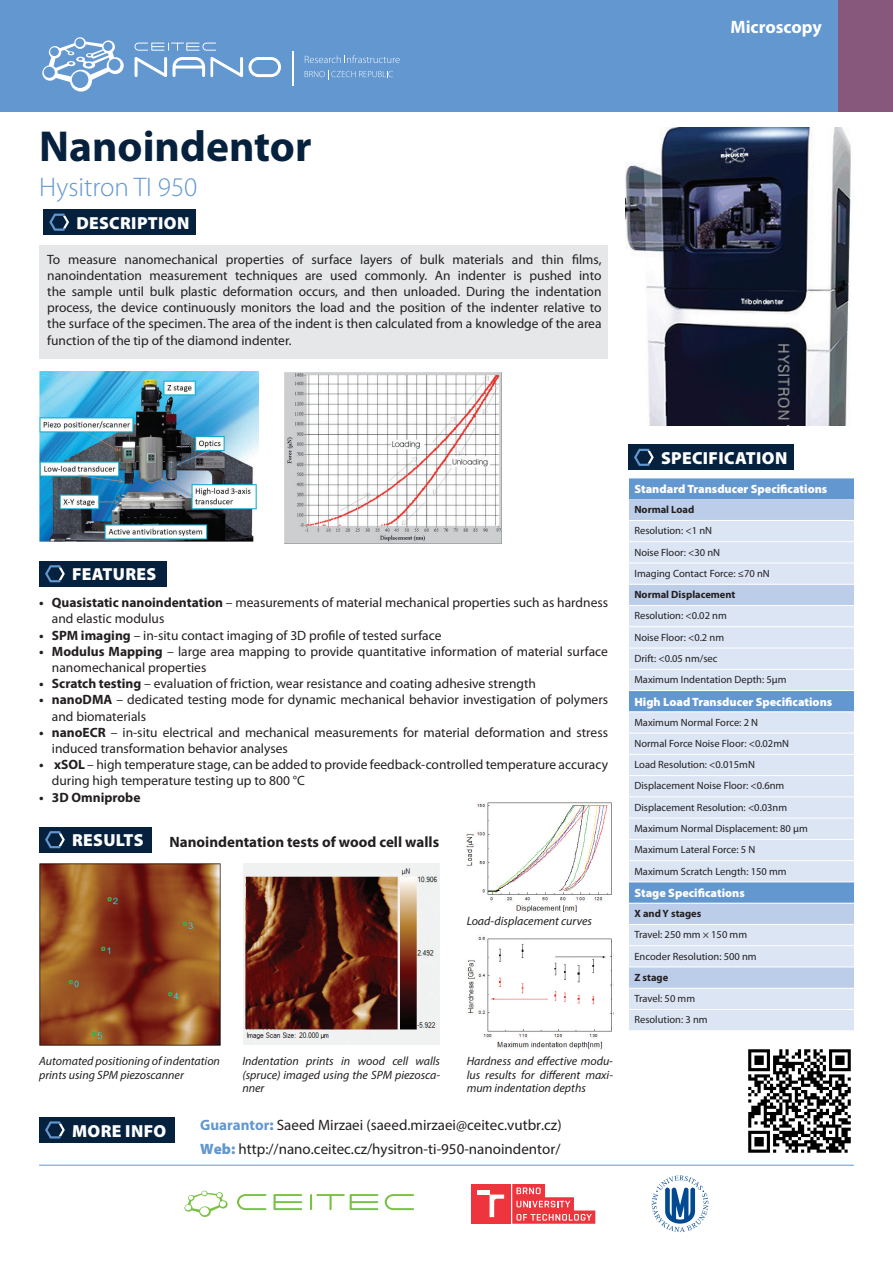
<style>
.page{position:relative;width:893px;height:1263px;background:#fff}
.page>*{position:absolute;margin:0;border:0;box-sizing:border-box;transform-origin:0 0}
.t1{font:700 43.5px "Myriad Pro";color:#05213e}
.t2{font:300 27px "Myriad Pro";color:#6297d0}
.t3{font:700 18px "Myriad Pro";color:#fff}
.t4{font:900 17.55px "Myriad Pro";letter-spacing:.02em;color:#fff}
.t5{font:15px "Myriad Pro";color:#231f20}
.t6{font:700 15px "Myriad Pro";color:#231f20}
.t7{font:13.5px/16.2px "Myriad Pro";color:#231f20}
.t8{font:700 13.5px "Myriad Pro";color:#231f20}
.t9{font:italic 12px/13.5px "Myriad Pro";color:#231f20;text-align:justify}
.t10{font:900 12px "Myriad Pro";color:#fff}
.t11{font:10.5px/21.3px "Myriad Pro";color:#231f20}
.t12{font:700 10.5px "Myriad Pro";color:#231f20}
.s1{font-weight:700}
.s2{font-weight:700;color:#6297d0}
.s3{font-weight:900;color:#6297d0}
</style>
<div class="page">
<div style="left:39px;top:245px;width:569px;height:114px;background:#e6e7e9"></div>
<div style="left:0;top:0;width:893px;height:111px;background:#6297d0"></div>
<svg style="left:42px;top:37px;width:82px;height:55px"></svg>
<svg style="left:135px;top:43px;width:81px;height:8px"></svg>
<svg style="left:135px;top:57px;width:32px;height:20px"></svg>
<svg style="left:173px;top:57px;width:32px;height:20px"></svg>
<svg style="left:211px;top:57px;width:70px;height:20px"></svg>
<hr style="left:292px;top:51px;width:2px;height:35px;background:#fff">
<svg style="left:305px;top:55px;width:95px;height:8px"></svg>
<svg style="left:305px;top:70px;width:88px;height:9px"></svg>
<div style="left:39px;top:1117px;width:136px;height:26px;background:#05213e"></div>
<svg style="left:45px;top:1121px;width:20px;height:17px"></svg>
<div style="left:628px;top:444px;width:166px;height:26px;background:#05213e"></div>
<svg style="left:634px;top:449px;width:20px;height:17px"></svg>
<hr style="left:39px;top:1165px;width:815px;height:1px;background:#6297d0">
<svg style="left:184px;top:1191px;width:44px;height:26px"></svg>
<svg style="left:237px;top:1194px;width:177px;height:16px"></svg>
<svg style="left:652px;top:1175px;width:56px;height:57px"></svg>
<svg style="left:512px;top:1184px;width:83px;height:40px"></svg>
<div style="left:471px;top:1184px;width:40px;height:40px;background:#ee343d"></div>
<hr style="left:477px;top:1190px;width:13px;height:4px;background:#fff">
<svg style="left:490px;top:1194px;width:14px;height:23px"></svg>
<div style="left:629px;top:478px;width:225px;height:21px;background:#6297d0"></div>
<div style="left:629px;top:499px;width:225px;height:21px;background:#bccde9"></div>
<svg style="left:629px;top:521px;width:225px;height:509px;background:#cddbef"></svg>
<hr style="left:628px;top:541px;width:227px;height:1px;background:#fff">
<hr style="left:628px;top:563px;width:227px;height:1px;background:#fff">
<hr style="left:628px;top:584px;width:227px;height:1px;background:#fff">
<hr style="left:628px;top:605px;width:227px;height:1px;background:#fff">
<hr style="left:628px;top:626px;width:227px;height:1px;background:#fff">
<hr style="left:628px;top:648px;width:227px;height:1px;background:#fff">
<hr style="left:628px;top:669px;width:227px;height:1px;background:#fff">
<hr style="left:628px;top:690px;width:227px;height:1px;background:#fff">
<hr style="left:628px;top:711px;width:227px;height:1px;background:#fff">
<hr style="left:628px;top:733px;width:227px;height:1px;background:#fff">
<hr style="left:628px;top:754px;width:227px;height:1px;background:#fff">
<hr style="left:628px;top:775px;width:227px;height:1px;background:#fff">
<hr style="left:628px;top:796px;width:227px;height:1px;background:#fff">
<hr style="left:628px;top:818px;width:227px;height:1px;background:#fff">
<hr style="left:628px;top:839px;width:227px;height:1px;background:#fff">
<hr style="left:628px;top:860px;width:227px;height:1px;background:#fff">
<hr style="left:628px;top:945px;width:227px;height:1px;background:#fff">
<hr style="left:628px;top:966px;width:227px;height:1px;background:#fff">
<hr style="left:628px;top:988px;width:227px;height:1px;background:#fff">
<hr style="left:628px;top:1009px;width:227px;height:1px;background:#fff">
<hr style="left:628px;top:881px;width:227px;height:1px;background:#fff">
<hr style="left:628px;top:903px;width:227px;height:1px;background:#fff">
<hr style="left:628px;top:924px;width:227px;height:1px;background:#fff">
<img style="left:39px;top:864px;width:181px;height:181px">
<img style="left:466px;top:802px;width:146px;height:110px">
<img style="left:467px;top:936px;width:145px;height:113px">
<img style="left:39px;top:372px;width:220px;height:170px">
<img style="left:285px;top:372px;width:217px;height:171px">
<img style="left:243px;top:864px;width:196px;height:181px">
<img style="left:625px;top:128px;width:226px;height:297px">
<div style="left:39px;top:561px;width:128px;height:26px;background:#05213e"></div>
<svg style="left:45px;top:565px;width:20px;height:17px"></svg>
<div style="left:39px;top:827px;width:113px;height:26px;background:#05213e"></div>
<svg style="left:45px;top:831px;width:20px;height:17px"></svg>
<div style="left:43px;top:209px;width:153px;height:26px;background:#05213e"></div>
<svg style="left:49px;top:214px;width:20px;height:17px"></svg>
<div style="left:839px;top:0;width:54px;height:111px;background:#87587c"></div>
<img style="left:748px;top:1049px;width:103px;height:104px">
<h1 class="t1" style="left:39px;top:118px;width:274px">Nanoindentor</h1>
<h2 class="t2" style="left:39px;top:172px;width:160px">Hysitron TI 950</h2>
<p class="t4" style="left:76px;top:213px;width:114px">DESCRIPTION</p>
<p class="t7" style="left:47px;top:251px;width:556px;text-align:justify">To measure nanomechanical properties of surface layers of bulk materials and thin films, nanoindentation measurement techniques are used commonly. An indenter is pushed into the sample until bulk plastic deformation occurs, and then unloaded. During the indentation process, the device continuously monitors the load and the position of the indenter relative to the surface of the specimen. The area of the indent is then calculated from a knowledge of the area function of the tip of the diamond indenter.</p>
<h3 class="t3" style="left:730px;top:15px;width:93px">Microscopy</h3>
<p class="t4" style="left:72px;top:564px;width:86px">FEATURES</p>
<p class="t7" style="left:52px;top:594px;width:558px;text-indent:-13px"><span class="s1">• Quasistatic nanoindentation</span> – measurements of material mechanical properties such as hardness and elastic modulus</p>
<p class="t7" style="left:39px;top:627px;width:404px"><span class="s1">• SPM imaging</span> – in-situ contact imaging of 3D profile of tested surface</p>
<p class="t7" style="left:52px;top:643px;width:558px;text-indent:-13px"><span class="s1">• Modulus Mapping</span> – large area mapping to provide quantitative information of material surface nanomechanical properties</p>
<p class="t7" style="left:39px;top:675px;width:498px"><span class="s1">• Scratch testing</span> – evaluation of friction, wear resistance and coating adhesive strength</p>
<p class="t7" style="left:52px;top:691px;width:558px;text-indent:-13px"><span class="s1">• nanoDMA</span> – dedicated testing mode for dynamic mechanical behavior investigation of polymers and biomaterials</p>
<p class="t7" style="left:52px;top:724px;width:558px;text-indent:-13px"><span class="s1">• nanoECR</span> – in-situ electrical and mechanical measurements for material deformation and stress induced transformation behavior analyses</p>
<p class="t7" style="left:52px;top:756px;width:558px;text-indent:-13px"><span class="s1">• xSOL</span> – high temperature stage, can be added to provide feedback-controlled temperature accuracy during high temperature testing up to 800 °C</p>
<p class="t8" style="left:39px;top:788px;width:103px">• 3D Omniprobe</p>
<p class="t6" style="left:170px;top:832px;width:271px">Nanoindentation tests of wood cell walls</p>
<p class="t4" style="left:72px;top:830px;width:73px">RESULTS</p>
<p class="t9" style="left:467px;top:914px;width:127px">Load-displacement curves</p>
<p class="t9" style="left:39px;top:1054px;width:182px">Automated positioning of indentation prints using SPM piezoscanner</p>
<p class="t9" style="left:242px;top:1054px;width:199px">Indentation prints in wood cell walls (spruce) imaged using the SPM piezosca&shy;nner</p>
<p class="t9" style="left:467px;top:1054px;width:148px">Hardness and effective modu&shy;lus results for different maxi&shy;mum indentation depths</p>
<p class="t4" style="left:72px;top:1120px;width:96px">MORE INFO</p>
<p class="t5" style="left:200px;top:1116px;width:363px"><span class="s2">Guarantor</span><span class="s3">:</span> Saeed Mirzaei (saeed.mirzaei@ceitec.vutbr.cz)</p>
<p class="t5" style="left:200px;top:1139px;width:362px"><span class="s3">Web:</span> http://nano.ceitec.cz/hysitron-ti-950-nanoindentor/</p>
<p class="t4" style="left:661px;top:448px;width:128px">SPECIFICATION</p>
<p class="t10" style="left:634px;top:482px;width:194px">Standard Transducer Specifications</p>
<p class="t12" style="left:634px;top:503px;width:61px">Normal Load</p>
<p class="t11" style="left:634px;top:520px;width:137px">Resolution: &lt;1 nN<br>Noise Floor: &lt;30 nN<br>Imaging Contact Force: ≤70 nN</p>
<p class="t12" style="left:634px;top:588px;width:103px">Normal Displacement</p>
<p class="t11" style="left:634px;top:605px;width:153px">Resolution: &lt;0.02 nm<br>Noise Floor: &lt;0.2 nm<br>Drift: &lt;0.05 nm/sec<br>Maximum Indentation Depth: 5μm</p>
<p class="t10" style="left:634px;top:695px;width:199px">High Load Transducer Specifications</p>
<p class="t11" style="left:634px;top:711px;width:175px">Maximum Normal Force: 2 N<br>Normal Force Noise Floor: &lt;0.02mN<br>Load Resolution: &lt;0.015mN<br>Displacement Noise Floor: &lt;0.6nm<br>Displacement Resolution: &lt;0.03nm<br>Maximum Normal Displacement: 80 μm<br>Maximum Lateral Force: 5 N<br>Maximum Scratch Length: 150 mm</p>
<p class="t10" style="left:634px;top:886px;width:112px">Stage Specifications</p>
<p class="t12" style="left:634px;top:907px;width:68px">X and Y stages</p>
<p class="t11" style="left:634px;top:924px;width:124px">Travel: 250 mm × 150 mm<br>Encoder Resolution: 500 nm</p>
<p class="t12" style="left:634px;top:970px;width:35px">Z stage</p>
<p class="t11" style="left:634px;top:988px;width:75px">Travel: 50 mm<br>Resolution: 3 nm</p>
</div>
